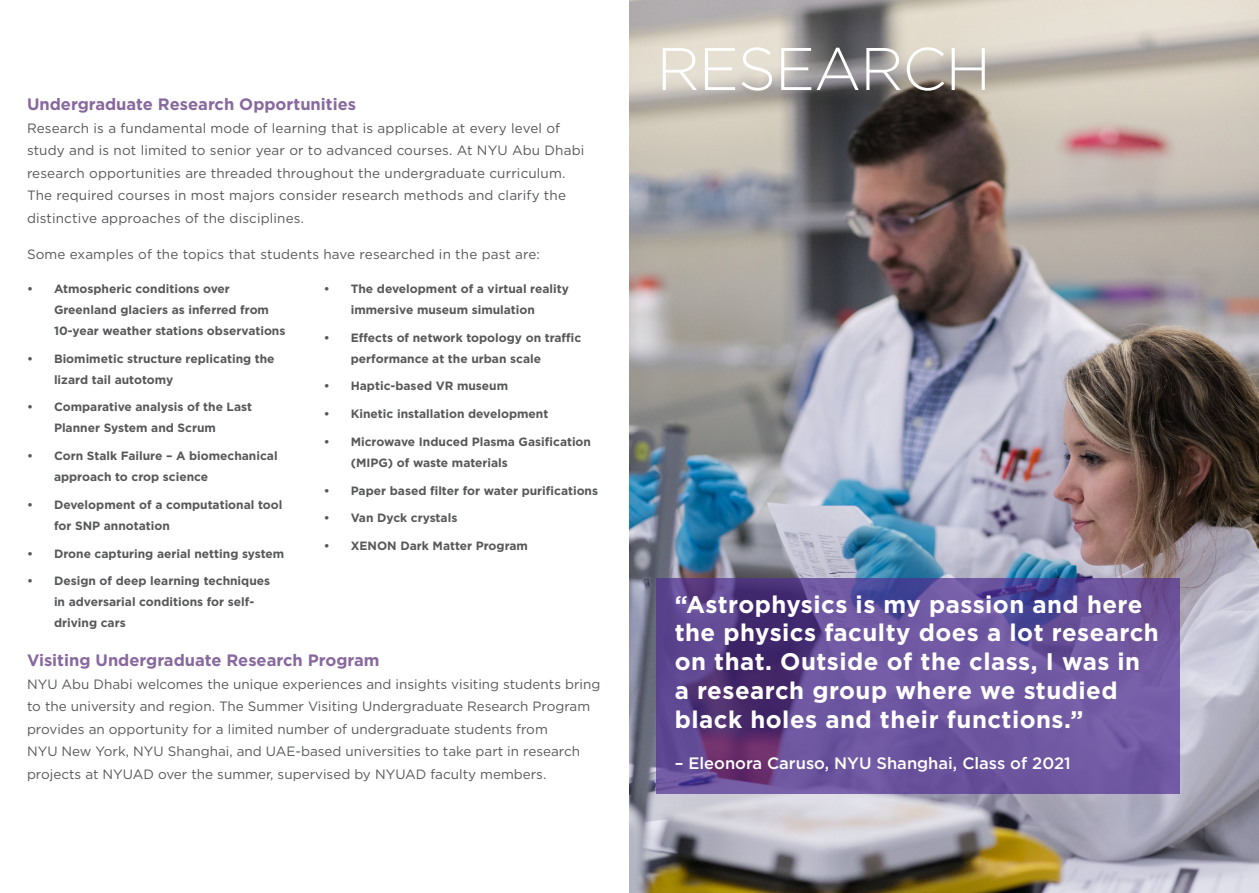
<style>
.page{position:relative;width:1259px;height:893px;background:#fff}
.page>*{position:absolute;margin:0;border:0;box-sizing:border-box;transform-origin:0 0}
.t1{font:300 60px "Gotham";letter-spacing:-.02em;color:#fff}
.t2{font:700 24px/28.8px "Gotham";letter-spacing:.02em;color:#fff}
.t3{font:700 16.5px "Gotham";color:#88699e}
.t4{font:500 16.5px "Gotham";color:#fff}
.t5{font:13.5px/22.5px "Gotham";letter-spacing:.01em;color:#57585a}
.t6{font:13.5px/22.5px "Gotham";color:#58595b}
.t7{font:700 12px/21px "Gotham";color:#57585a}
</style>
<div class="page">
<img style="left:629px;top:0;width:630px;height:893px">
<svg style="left:656px;top:578px;width:524px;height:216px;fill:#6d55a0"></svg>
<p class="t3" style="left:27px;top:93px;width:331px">Undergraduate Research Opportunities</p>
<p class="t5" style="left:27px;top:116px;width:559px">Research is a fundamental mode of learning that is applicable at every level of study and is not limited to senior year or to advanced courses. At NYU Abu Dhabi research opportunities are threaded throughout the undergraduate curriculum.<br>The required courses in most majors consider research methods and clarify the distinctive approaches of the disciplines.</p>
<p class="t5" style="left:27px;top:242px;width:514px">Some examples of the topics that students have researched in the past are:</p>
<p class="t7" style="left:54px;top:278px;width:233px;text-indent:-27px">• Atmospheric conditions over<br>Greenland glaciers as inferred from<br>10-year weather stations observations</p>
<p class="t7" style="left:54px;top:348px;width:222px;text-indent:-27px">• Biomimetic structure replicating the lizard tail autotomy</p>
<p class="t7" style="left:54px;top:397px;width:199px;text-indent:-27px">• Comparative analysis of the Last<br>Planner System and Scrum</p>
<p class="t7" style="left:54px;top:445px;width:225px;text-indent:-27px">• Corn Stalk Failure – A biomechanical approach to crop science</p>
<p class="t7" style="left:54px;top:494px;width:230px;text-indent:-27px">• Development of a computational tool for SNP annotation</p>
<p class="t7" style="left:27px;top:543px;width:259px">• Drone capturing aerial netting system</p>
<p class="t7" style="left:54px;top:571px;width:218px;text-indent:-27px">• Design of deep learning techniques in adversarial conditions for self&shy;driving cars</p>
<p class="t7" style="left:324px;top:278px;width:247px;text-align:center">• The development of a virtual reality immersive museum simulation</p>
<p class="t7" style="left:351px;top:327px;width:232px;text-indent:-27px">• Effects of network topology on traffic performance at the urban scale</p>
<p class="t7" style="left:324px;top:376px;width:186px">• Haptic-based VR museum</p>
<p class="t7" style="left:324px;top:403px;width:226px">• Kinetic installation development</p>
<p class="t7" style="left:351px;top:431px;width:242px;text-indent:-27px">• Microwave Induced Plasma Gasification (MIPG) of waste materials</p>
<p class="t7" style="left:324px;top:480px;width:276px">• Paper based filter for water purifications</p>
<p class="t7" style="left:324px;top:508px;width:135px">• Van Dyck crystals</p>
<p class="t7" style="left:324px;top:535px;width:206px">• XENON Dark Matter Program</p>
<p class="t3" style="left:27px;top:649px;width:354px">Visiting Undergraduate Research Program</p>
<p class="t6" style="left:27px;top:672px;width:575px">NYU Abu Dhabi welcomes the unique experiences and insights visiting students bring to the university and region. The Summer Visiting Undergraduate Research Program provides an opportunity for a limited number of undergraduate students from<br>NYU New York, NYU Shanghai, and UAE-based universities to take part in research projects at NYUAD over the summer, supervised by NYUAD faculty members.</p>
<p class="t1" style="left:656px;top:31px;width:336px">RESEARCH</p>
<p class="t2" style="left:675px;top:589px;width:486px">“Astrophysics is my passion and here the physics faculty does a lot research on that. Outside of the class, I was in a research group where we studied black holes and their functions.”</p>
<p class="t4" style="left:675px;top:752px;width:397px">– Eleonora Caruso, NYU Shanghai, Class of 2021</p>
</div>
